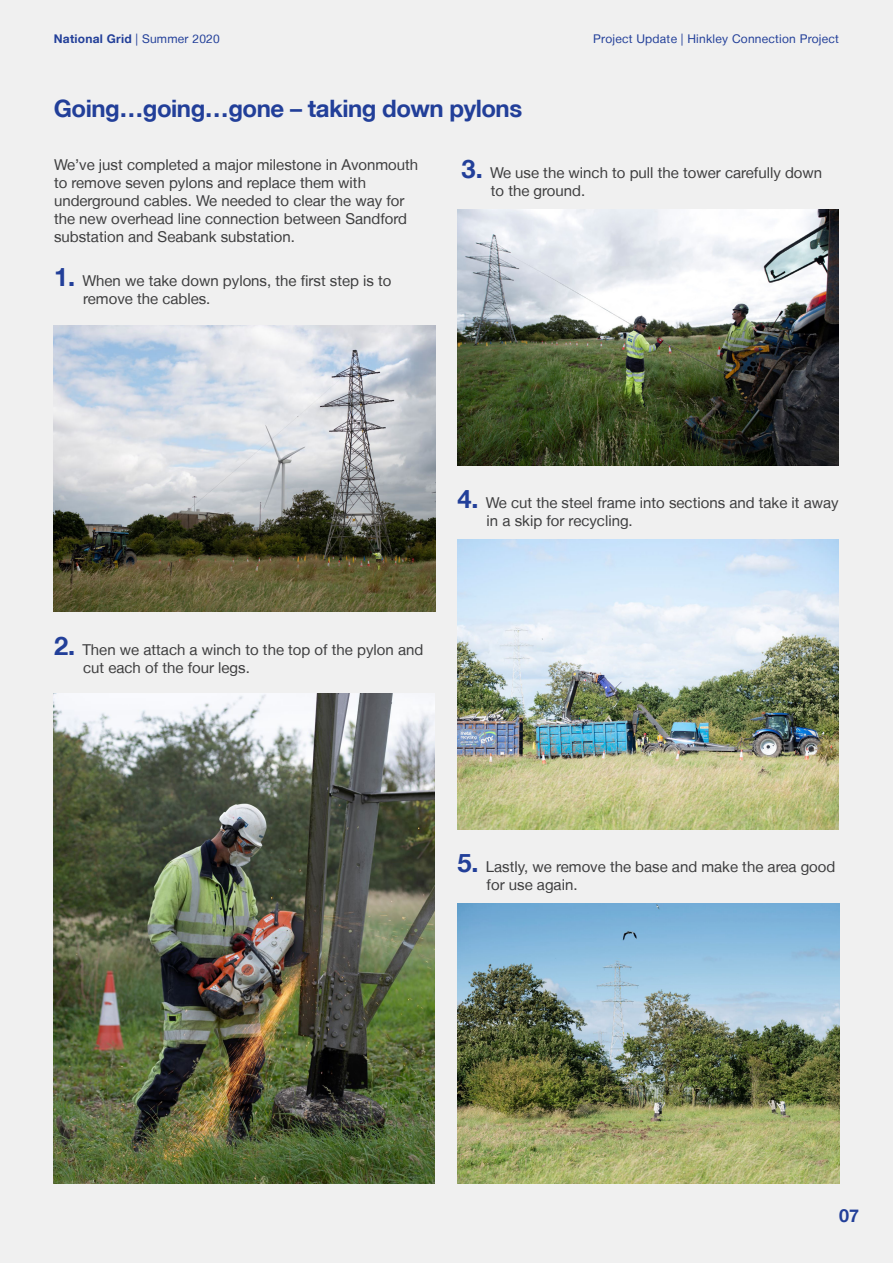
<style>
.page{position:relative;width:893px;height:1263px;background:#f0f0f0}
.page>*{position:absolute;margin:0;border:0;box-sizing:border-box;transform-origin:0 0}
.Bullet_Style{font:700 24px "Helvetica Neue LT";letter-spacing:-.02em;color:#223f99}
.Bullet_Style-2{font:700 18px "Helvetica Neue LT";color:#223f99}
.Bullet_Style-3{font:15px/18px "Helvetica Neue LT";color:#3e3e3f}
.Bullet_Style-4{font:12px "Helvetica Neue LT";letter-spacing:.02em;color:#223f99}
.Bullet_Style-5{font:700 12px "Helvetica Neue LT";letter-spacing:.02em;color:#223f99}
.s1{font-weight:400}
.s2{font-weight:700;font-size:25.5px;color:#223f99}
</style>
<div class="page">
<img style="left:458px;top:210px;width:381px;height:255px">
<img style="left:457px;top:539px;width:382px;height:290px">
<img style="left:458px;top:903px;width:381px;height:280px">
<img style="left:54px;top:325px;width:381px;height:286px">
<img style="left:54px;top:693px;width:381px;height:490px">
<p class="Bullet_Style-5" style="left:54px;top:31px;width:168px">National Grid <span class="s1">| Summer 2020</span></p>
<p class="Bullet_Style-4" style="left:593px;top:31px;width:247px">Project Update | Hinkley Connection Project</p>
<p class="Bullet_Style" style="left:54px;top:94px;width:470px">Going…going…gone – taking down pylons</p>
<p class="Bullet_Style-3" style="left:54px;top:156px;width:366px">We’ve just completed a major milestone in Avonmouth to remove seven pylons and replace them with underground cables. We needed to clear the way for the new overhead line connection between Sandford substation and Seabank substation.</p>
<p class="Bullet_Style-3" style="left:83px;top:271px;width:310px;text-indent:-29px"><span class="s2">1.</span> When we take down pylons, the first step is to remove the cables.</p>
<p class="Bullet_Style-3" style="left:491px;top:163px;width:333px;text-indent:-29px"><span class="s2">3.</span> We use the winch to pull the tower carefully down to the ground.</p>
<p class="Bullet_Style-3" style="left:487px;top:494px;width:354px;text-indent:-29px"><span class="s2">4.</span> We cut the steel frame into sections and take it away in a skip for recycling.</p>
<p class="Bullet_Style-3" style="left:83px;top:640px;width:342px;text-indent:-29px"><span class="s2">2.</span> Then we attach a winch to the top of the pylon and cut each of the four legs.</p>
<p class="Bullet_Style-3" style="left:487px;top:857px;width:350px;text-indent:-29px"><span class="s2">5.</span> Lastly, we remove the base and make the area good for use again.</p>
<p class="Bullet_Style-2" style="left:839px;top:1204px;width:21px">07</p>
</div>
